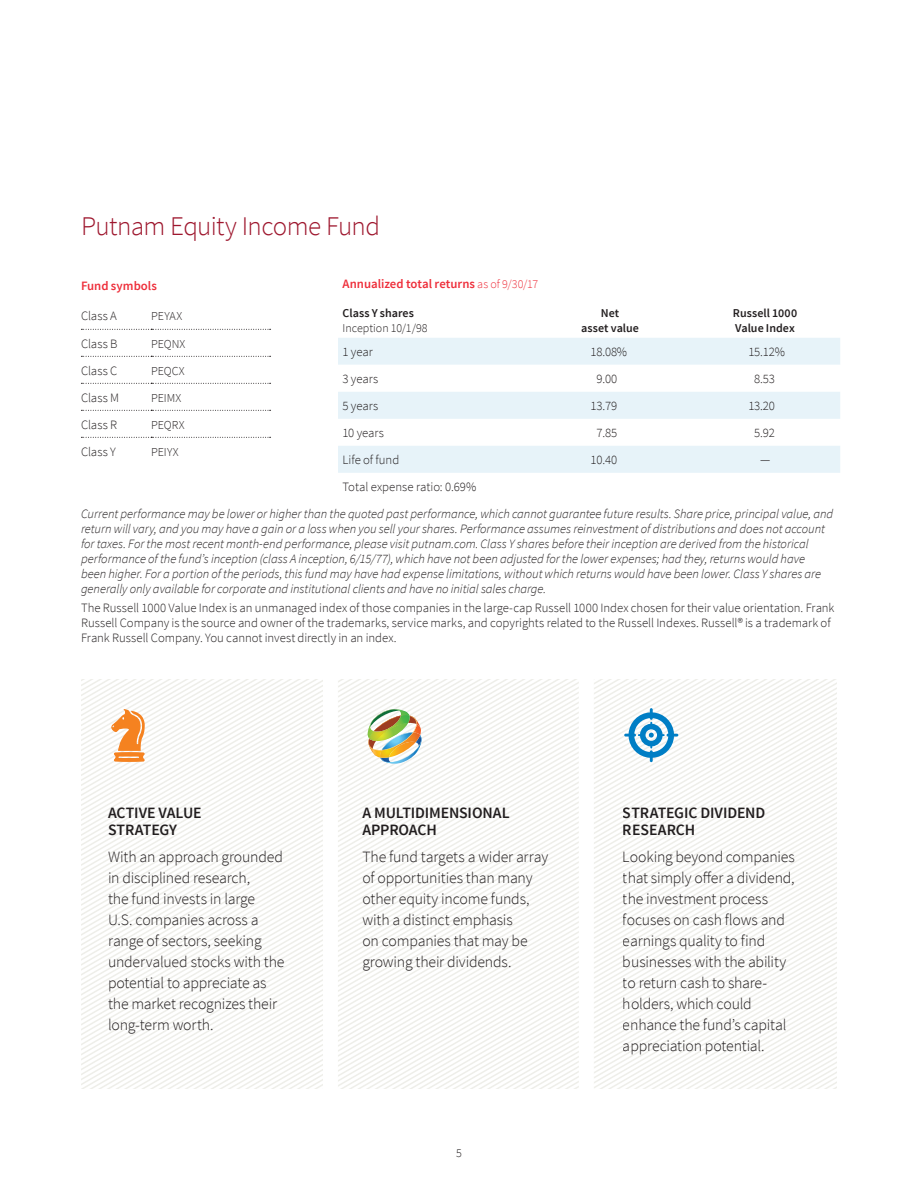
<style>
.page{position:relative;width:918px;height:1188px;background:#fff}
.page>*{position:absolute;margin:0;border:0;box-sizing:border-box;transform-origin:0 0}
.t1{font:300 27px "Source Sans Pro";letter-spacing:-.025em;color:#9e172e}
.t2{font:300 15.75px/21px "Source Sans Pro";letter-spacing:-.01em;color:#231f20}
.t3{font:600 15.75px/16.5px "Source Sans Pro";letter-spacing:-.01em;color:#231f20}
.t4{font:italic 300 12.75px/15px "Source Sans Pro";letter-spacing:-.005em;color:#231f20}
.Table_text{font:300 12.75px/15px "Source Sans Pro";letter-spacing:-.005em;color:#231f20}
.Callout{font:600 12.75px "Source Sans Pro";color:#ee2f3b}
.Table_nums_decimal{font:300 12.75px "Source Sans Pro";letter-spacing:-.01em;color:#231f20}
.Table_text-2{font:300 12.15px "Source Sans Pro";letter-spacing:-.005em;color:#231f20}
.Table_head{font:600 12px/14.4px "Source Sans Pro";letter-spacing:.005em;color:#231f20;text-align:center}
.Table_text-3{font:300 12px "Source Sans Pro";color:#231f20}
.s1{font-weight:300;font-size:12px}
</style>
<div class="page">
<svg style="left:81px;top:897px;width:756px;height:4px"></svg>
<svg style="left:81px;top:901px;width:756px;height:4px"></svg>
<svg style="left:81px;top:905px;width:756px;height:4px"></svg>
<svg style="left:81px;top:912px;width:756px;height:4px"></svg>
<svg style="left:81px;top:916px;width:756px;height:4px"></svg>
<svg style="left:81px;top:920px;width:756px;height:4px"></svg>
<svg style="left:81px;top:927px;width:756px;height:4px"></svg>
<svg style="left:81px;top:931px;width:756px;height:4px"></svg>
<svg style="left:81px;top:935px;width:756px;height:4px"></svg>
<svg style="left:81px;top:942px;width:756px;height:4px"></svg>
<svg style="left:81px;top:946px;width:756px;height:4px"></svg>
<svg style="left:81px;top:950px;width:756px;height:3px"></svg>
<svg style="left:81px;top:953px;width:756px;height:4px"></svg>
<svg style="left:81px;top:957px;width:756px;height:4px"></svg>
<svg style="left:81px;top:961px;width:756px;height:4px"></svg>
<svg style="left:81px;top:965px;width:756px;height:3px"></svg>
<svg style="left:81px;top:968px;width:756px;height:4px"></svg>
<svg style="left:81px;top:972px;width:756px;height:4px"></svg>
<svg style="left:81px;top:976px;width:756px;height:4px"></svg>
<svg style="left:84px;top:980px;width:753px;height:3px"></svg>
<svg style="left:81px;top:983px;width:756px;height:4px"></svg>
<svg style="left:81px;top:987px;width:756px;height:4px"></svg>
<svg style="left:81px;top:991px;width:756px;height:4px"></svg>
<svg style="left:83px;top:995px;width:754px;height:3px"></svg>
<svg style="left:81px;top:998px;width:756px;height:4px"></svg>
<svg style="left:81px;top:1002px;width:756px;height:4px"></svg>
<svg style="left:81px;top:1006px;width:756px;height:4px"></svg>
<svg style="left:83px;top:1010px;width:754px;height:3px"></svg>
<svg style="left:81px;top:1013px;width:755px;height:4px"></svg>
<svg style="left:81px;top:1017px;width:756px;height:4px"></svg>
<svg style="left:81px;top:1021px;width:756px;height:4px"></svg>
<svg style="left:83px;top:1025px;width:754px;height:3px"></svg>
<svg style="left:81px;top:1028px;width:755px;height:4px"></svg>
<svg style="left:81px;top:1032px;width:756px;height:57px"></svg>
<svg style="left:338px;top:338px;width:502px;height:135px"></svg>
<svg style="left:81px;top:356px;width:190px;height:1px"></svg>
<svg style="left:81px;top:383px;width:190px;height:1px"></svg>
<svg style="left:81px;top:410px;width:190px;height:1px"></svg>
<svg style="left:81px;top:437px;width:190px;height:1px"></svg>
<svg style="left:81px;top:329px;width:190px;height:1px"></svg>
<div style="left:323px;top:673px;width:15px;height:420px;background:#fff"></div>
<div style="left:579px;top:673px;width:15px;height:420px;background:#fff"></div>
<img style="left:367px;top:709px;width:55px;height:55px">
<svg style="left:110px;top:709px;width:35px;height:53px"></svg>
<svg style="left:624px;top:708px;width:54px;height:54px"></svg>
<p class="t1" style="left:81px;top:210px;width:301px">Putnam Equity Income Fund</p>
<p class="Callout" style="left:343px;top:276px;width:197px">Annualized total returns <span class="s1">as of 9/30/17</span></p>
<p class="Table_head" style="left:343px;top:307px;width:73px">Class Y shares</p>
<p class="Table_text-3" style="left:343px;top:321px;width:87px">Inception 10/1/98</p>
<p class="Callout" style="left:81px;top:277px;width:78px">Fund symbols</p>
<p class="Table_text" style="left:81px;top:309px;width:37px">Class A</p>
<p class="Table_text-2" style="left:151px;top:309px;width:33px">PEYAX</p>
<p class="Table_text" style="left:81px;top:336px;width:38px">Class B</p>
<p class="Table_text-2" style="left:151px;top:336px;width:36px">PEQNX</p>
<p class="Table_text" style="left:81px;top:363px;width:38px">Class C</p>
<p class="Table_text-2" style="left:151px;top:363px;width:35px">PEQCX</p>
<p class="Table_text" style="left:81px;top:390px;width:40px">Class M</p>
<p class="Table_text-2" style="left:151px;top:390px;width:32px">PEIMX</p>
<p class="Table_text" style="left:81px;top:417px;width:38px">Class R</p>
<p class="Table_text-2" style="left:151px;top:417px;width:35px">PEQRX</p>
<p class="Table_text" style="left:81px;top:444px;width:36px">Class Y</p>
<p class="Table_text-2" style="left:151px;top:444px;width:29px">PEIYX</p>
<p class="Table_head" style="left:581px;top:307px;width:59px">Net<br>asset value</p>
<p class="Table_head" style="left:733px;top:307px;width:66px;text-align:left">Russell 1000<br>Value Index</p>
<p class="Table_text" style="left:343px;top:344px;width:32px">1 year</p>
<p class="Table_nums_decimal" style="left:590px;top:344px;width:38px">18.08%</p>
<p class="Table_nums_decimal" style="left:748px;top:344px;width:38px">15.12%</p>
<p class="Table_text" style="left:343px;top:371px;width:37px">3 years</p>
<p class="Table_nums_decimal" style="left:596px;top:371px;width:22px">9.00</p>
<p class="Table_nums_decimal" style="left:754px;top:371px;width:22px">8.53</p>
<p class="Table_text" style="left:343px;top:398px;width:37px">5 years</p>
<p class="Table_nums_decimal" style="left:590px;top:398px;width:28px">13.79</p>
<p class="Table_nums_decimal" style="left:748px;top:398px;width:28px">13.20</p>
<p class="Table_text" style="left:343px;top:425px;width:43px">10 years</p>
<p class="Table_nums_decimal" style="left:596px;top:425px;width:22px">7.85</p>
<p class="Table_nums_decimal" style="left:754px;top:425px;width:22px">5.92</p>
<p class="Table_text" style="left:343px;top:452px;width:58px">Life of fund</p>
<p class="Table_nums_decimal" style="left:590px;top:452px;width:28px">10.40</p>
<p class="Table_nums_decimal" style="left:760px;top:452px;width:12px">—</p>
<p class="Table_text" style="left:343px;top:479px;width:135px">Total expense ratio: 0.69%</p>
<p class="t4" style="left:81px;top:506px;width:754px">Current performance may be lower or higher than the quoted past performance, which cannot guarantee future results. Share price, principal value, and return will vary, and you may have a gain or a loss when you sell your shares. Performance assumes reinvestment of distributions and does not account for taxes. For the most recent month-end performance, please visit putnam.com. Class Y shares before their inception are derived from the historical performance of the fund’s inception (class A inception, 6/15/77), which have not been adjusted for the lower expenses; had they, returns would have been higher. For a portion of the periods, this fund may have had expense limitations, without which returns would have been lower. Class Y shares are generally only available for corporate and institutional clients and have no initial sales charge.</p>
<p class="Table_text" style="left:81px;top:600px;width:755px">The Russell 1000 Value Index is an unmanaged index of those companies in the large-cap Russell 1000 Index chosen for their value orientation. Frank<br>Russell Company is the source and owner of the trademarks, service marks, and copyrights related to the Russell Indexes. Russell® is a trademark of<br>Frank Russell Company. You cannot invest directly in an index.</p>
<p class="t3" style="left:108px;top:805px;width:95px">ACTIVE VALUE<br>STRATEGY</p>
<p class="t2" style="left:108px;top:847px;width:178px">With an approach grounded in disciplined research,<br>the fund invests in large<br>U.S. companies across a range of sectors, seeking undervalued stocks with the potential to appreciate as the market recognizes their long-term worth.</p>
<p class="t3" style="left:362px;top:805px;width:149px">A MULTIDIMENSIONAL<br>APPROACH</p>
<p class="t2" style="left:362px;top:847px;width:187px">The fund targets a wider array of opportunities than many other equity income funds, with a distinct emphasis<br>on companies that may be growing their dividends.</p>
<p class="Table_text-3" style="left:456px;top:1145px;width:7px">5</p>
<p class="t3" style="left:623px;top:805px;width:144px">STRATEGIC DIVIDEND<br>RESEARCH</p>
<p class="t2" style="left:623px;top:847px;width:174px">Looking beyond companies that simply offer a dividend, the investment process focuses on cash flows and earnings quality to find businesses with the ability to return cash to share&shy;holders, which could enhance the fund’s capital appreciation potential.</p>
</div>
